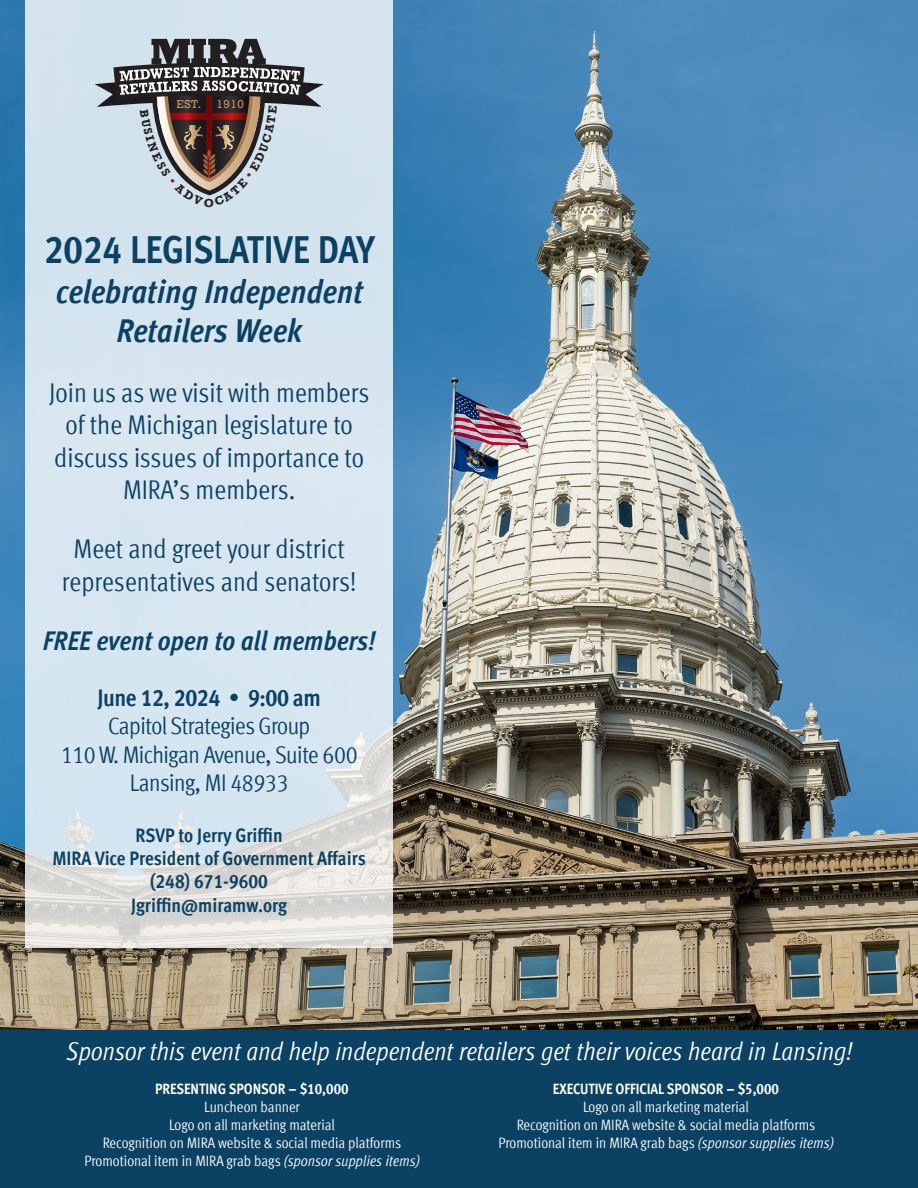
<style>
.page{position:relative;width:918px;height:1188px;background:#fff}
.page>*{position:absolute;margin:0;border:0;box-sizing:border-box;transform-origin:0 0}
.DeptCol_Hds{font:700 condensed 39px "Meta Offc";letter-spacing:-.005em;color:#0b4162}
.DeptCol_Hds-2{font:italic 700 condensed 33px/39.6px "Meta Offc";color:#0b4162;text-align:center}
.DeptCol_Hds-3{font:condensed 27px/32.4px "Meta Offc";letter-spacing:-.005em;color:#0b4162;text-align:center}
.DeptCol_BriefHds{font:condensed 27px/32.4px "Meta Offc";color:#0b4162;text-align:center}
.DeptCol_BriefHds-2{font:italic 700 condensed 27px "Meta Offc";color:#0b4162}
.DeptCol_BriefHds-3{font:italic condensed 25.5px "Meta Offc";color:#fff}
.DeptCol_BriefHds-4{font:condensed 24px/28.5px "Meta Offc";letter-spacing:-.02em;color:#0b4162;text-align:center}
.DeptCol_BriefHds-5{font:700 condensed 19.5px/23.4px "Meta Offc";color:#0b4162;text-align:center}
.DeptCol_BriefHds-6{font:condensed 15px "Meta Offc";color:#fff}
.DeptCol_BriefHds-7{font:700 condensed 15px "Meta Offc";letter-spacing:-.005em;color:#fff}
.t1{font:11.85px "Rockwell";letter-spacing:.05em;color:#c39a6b}
.t2{font:700 10.95px "Rockwell";color:#231f20}
.s1{font-weight:700}
.s2{font-style:italic}
</style>
<div class="page">
<img style="left:0;top:0;width:918px;height:1030px">
<svg style="left:25px;top:0;width:367px;height:948px;fill:#d6e6f0"></svg>
<div style="left:0;top:1030px;width:918px;height:158px;background:#0b4162"></div>
<svg style="left:95px;top:39px;width:229px;height:167px"></svg>
<p class="t1" style="left:176px;top:97px;width:26px">EST.</p>
<p class="t1" style="left:217px;top:97px;width:29px">1910</p>
<p class="t2" style="left:204px;top:196px;width:12px">O</p>
<p class="DeptCol_Hds" style="left:44px;top:227px;width:332px">2024 LEGISLATIVE DAY</p>
<p class="DeptCol_Hds-2" style="left:56px;top:273px;width:309px">celebrating Independent<br>Retailers Week</p>
<p class="DeptCol_Hds-3" style="left:49px;top:377px;width:322px">Join us as we visit with members of the Michigan legislature to discuss issues of importance to<br>MIRA’s members.</p>
<p class="DeptCol_BriefHds" style="left:62px;top:533px;width:296px">Meet and greet your district representatives and senators!</p>
<p class="DeptCol_BriefHds-2" style="left:43px;top:625px;width:334px">FREE event open to all members!</p>
<p class="DeptCol_BriefHds-4" style="left:61px;top:683px;width:299px"><span class="s1">June 12, 2024 • 9:00 am<br></span>Capitol Strategies Group<br>110 W. Michigan Avenue, Suite 600<br>Lansing, MI 48933</p>
<p class="DeptCol_BriefHds-5" style="left:53px;top:824px;width:315px">RSVP to Jerry Griffin<br>MIRA Vice President of Government Affairs (248) 671-9600<br>Jgriffin@miramw.org</p>
<p class="DeptCol_BriefHds-3" style="left:66px;top:1037px;width:788px">Sponsor this event and help independent retailers get their voices heard in Lansing!</p>
<p class="DeptCol_BriefHds-7" style="left:155px;top:1080px;width:195px">PRESENTING SPONSOR – $10,000</p>
<p class="DeptCol_BriefHds-6" style="left:204px;top:1098px;width:97px">Luncheon banner</p>
<p class="DeptCol_BriefHds-6" style="left:169px;top:1116px;width:168px">Logo on all marketing material</p>
<p class="DeptCol_BriefHds-6" style="left:103px;top:1134px;width:300px">Recognition on MIRA website &amp; social media platforms</p>
<p class="DeptCol_BriefHds-6" style="left:85px;top:1152px;width:336px">Promotional item in MIRA grab bags <span class="s2">(sponsor supplies items)</span></p>
<p class="DeptCol_BriefHds-7" style="left:553px;top:1080px;width:228px">EXECUTIVE OFFICIAL SPONSOR – $5,000</p>
<p class="DeptCol_BriefHds-6" style="left:583px;top:1098px;width:168px">Logo on all marketing material</p>
<p class="DeptCol_BriefHds-6" style="left:517px;top:1116px;width:300px">Recognition on MIRA website &amp; social media platforms</p>
<p class="DeptCol_BriefHds-6" style="left:499px;top:1134px;width:336px">Promotional item in MIRA grab bags <span class="s2">(sponsor supplies items)</span></p>
</div>
